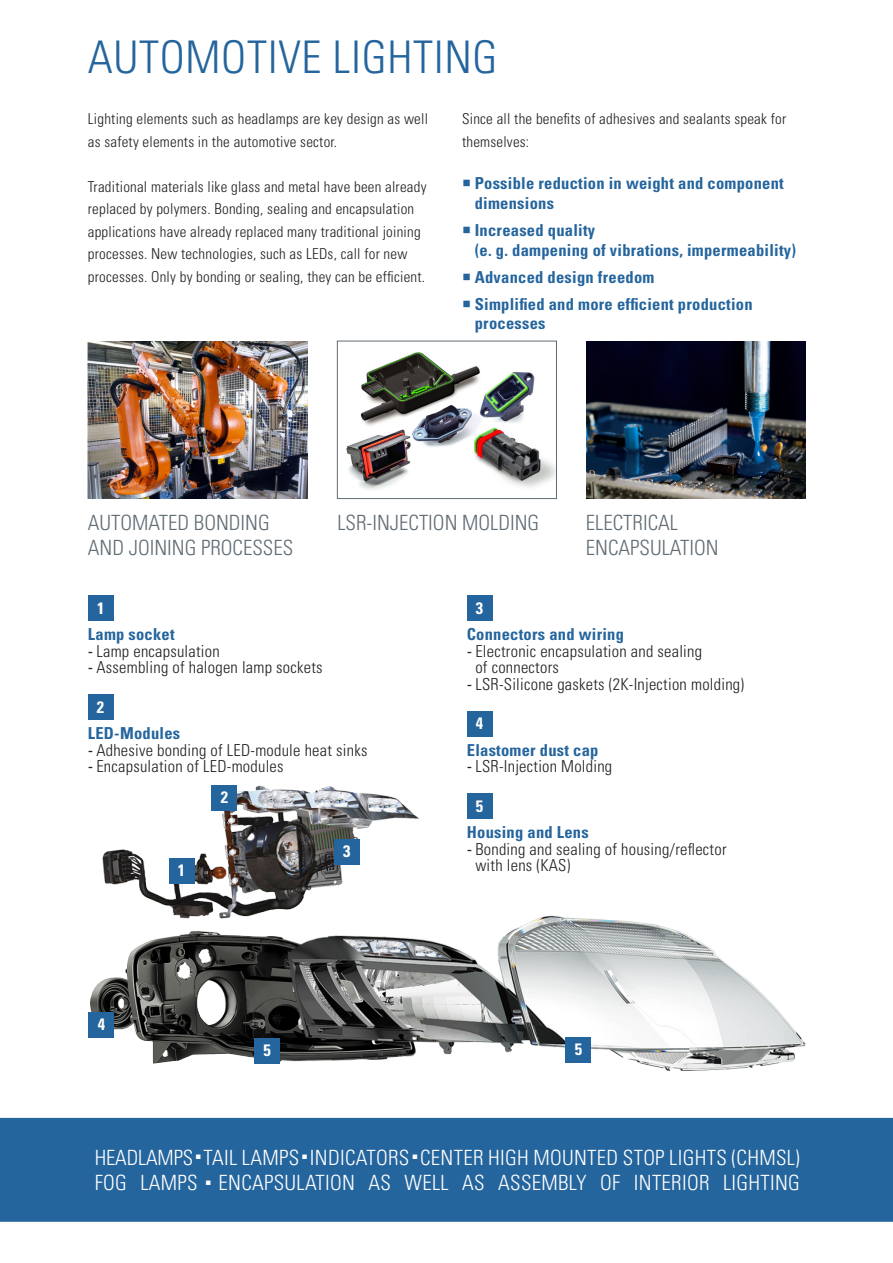
<style>
.page{position:relative;width:893px;height:1263px;background:#fff}
.page>*{position:absolute;margin:0;border:0;box-sizing:border-box;transform-origin:0 0}
.t1{font:300 condensed 45px "Univers LT Std";letter-spacing:.015em;color:#25659d}
.RT_Bullet{font:300 condensed 21px/25.2px "Univers LT Std";letter-spacing:.015em;color:#fff}
.t2{font:300 condensed 21px/25.2px "Univers LT Std";color:#616c74}
.t3{font:300 condensed 16.5px/16.5px "Univers LT Std";letter-spacing:.015em;color:#231f20}
.Beschreibungen_Headl{font:700 condensed 16.5px/19.8px "Univers LT Std";letter-spacing:.015em;color:#25659d}
.t4{font:700 condensed 16.5px "Univers LT Std";color:#fff}
.Fließtext{font:300 condensed 15px/22.5px "Univers LT Std";letter-spacing:.015em;color:#231f20}
.Liste{font:300 condensed 15px/22.5px "Univers LT Std";letter-spacing:.015em;color:#231f20}
.s1{font-weight:400}
</style>
<div class="page">
<div style="left:467px;top:793px;width:25px;height:26px;background:#25659d"></div>
<img style="left:102px;top:785px;width:317px;height:128px">
<img style="left:88px;top:913px;width:717px;height:158px">
<div style="left:334px;top:839px;width:26px;height:25px;background:#25659d"></div>
<div style="left:89px;top:1012px;width:25px;height:26px;background:#25659d"></div>
<div style="left:254px;top:1038px;width:26px;height:25px;background:#25659d"></div>
<div style="left:566px;top:1037px;width:25px;height:25px;background:#25659d"></div>
<div style="left:212px;top:785px;width:25px;height:26px;background:#25659d"></div>
<div style="left:169px;top:858px;width:25px;height:26px;background:#25659d"></div>
<div style="left:88px;top:596px;width:25px;height:25px;background:#25659d"></div>
<div style="left:88px;top:695px;width:25px;height:25px;background:#25659d"></div>
<div style="left:467px;top:596px;width:25px;height:25px;background:#25659d"></div>
<div style="left:467px;top:711px;width:25px;height:26px;background:#25659d"></div>
<img style="left:586px;top:341px;width:219px;height:158px">
<img style="left:88px;top:341px;width:219px;height:158px">
<img style="left:340px;top:352px;width:215px;height:138px">
<div style="left:337px;top:341px;width:220px;height:158px;border:1px solid #616c74"></div>
<div style="left:0;top:1118px;width:893px;height:104px;background:#25659d"></div>
<p class="t1" style="left:88px;top:30px;width:411px">AUTOMOTIVE LIGHTING</p>
<p class="Fließtext" style="left:88px;top:108px;width:342px">Lighting elements such as headlamps are key design as well as safety elements in the automotive sector.</p>
<p class="Fließtext" style="left:88px;top:175px;width:340px">Traditional materials like glass and metal have been already replaced by polymers. Bonding, sealing and encapsulation applications have already replaced many traditional joining processes. New technologies, such as LEDs, call for new processes. Only by bonding or sealing, they can be efficient.</p>
<p class="Liste" style="left:462px;top:108px;width:326px">Since all the benefits of adhesives and sealants speak for themselves:</p>
<p class="Beschreibungen_Headl" style="left:475px;top:173px;width:310px">Possible reduction in weight and component dimensions</p>
<p class="Beschreibungen_Headl" style="left:475px;top:220px;width:323px">Increased quality<br>(e. g. dampening of vibrations, impermeability)</p>
<p class="Beschreibungen_Headl" style="left:475px;top:267px;width:181px">Advanced design freedom</p>
<p class="Beschreibungen_Headl" style="left:475px;top:294px;width:279px">Simplified and more efficient production processes</p>
<p class="t2" style="left:88px;top:510px;width:207px">AUTOMATED BONDING<br>AND JOINING PROCESSES</p>
<p class="t2" style="left:586px;top:510px;width:134px">ELECTRICAL<br>ENCAPSULATION</p>
<p class="t2" style="left:337px;top:510px;width:203px">LSR-INJECTION MOLDING</p>
<p class="t4" style="left:97px;top:598px;width:9px">1</p>
<p class="Beschreibungen_Headl" style="left:88px;top:624px;width:88px">Lamp socket</p>
<p class="t3" style="left:88px;top:643px;width:133px"><span class="s1">-</span> Lamp encapsulation</p>
<p class="t3" style="left:88px;top:659px;width:236px"><span class="s1">-</span> Assembling of halogen lamp sockets</p>
<p class="t4" style="left:97px;top:696px;width:9px">2</p>
<p class="Beschreibungen_Headl" style="left:88px;top:723px;width:94px">LED-Modules</p>
<p class="t3" style="left:88px;top:742px;width:281px"><span class="s1">-</span> Adhesive bonding of LED-module heat sinks</p>
<p class="t3" style="left:88px;top:758px;width:197px"><span class="s1">-</span> Encapsulation of LED-modules</p>
<p class="t4" style="left:98px;top:1014px;width:9px">4</p>
<p class="t4" style="left:178px;top:860px;width:9px">1</p>
<p class="t4" style="left:221px;top:787px;width:9px">2</p>
<p class="t4" style="left:343px;top:841px;width:9px">3</p>
<p class="t4" style="left:476px;top:598px;width:9px">3</p>
<p class="Beschreibungen_Headl" style="left:467px;top:624px;width:159px">Connectors and wiring</p>
<p class="t3" style="left:475px;top:643px;width:228px;text-indent:-9px"><span class="s1">-</span> Electronic encapsulation and sealing of connectors</p>
<p class="t3" style="left:467px;top:676px;width:279px"><span class="s1">-</span> LSR-Silicone gaskets (2K-Injection molding)</p>
<p class="t4" style="left:476px;top:713px;width:9px">4</p>
<p class="Beschreibungen_Headl" style="left:467px;top:740px;width:133px">Elastomer dust cap</p>
<p class="t3" style="left:467px;top:758px;width:147px"><span class="s1">-</span> LSR-Injection Molding</p>
<p class="t4" style="left:476px;top:795px;width:9px">5</p>
<p class="Beschreibungen_Headl" style="left:467px;top:822px;width:123px">Housing and Lens</p>
<p class="t3" style="left:475px;top:841px;width:253px;text-indent:-9px"><span class="s1">-</span> Bonding and sealing of housing/reflector with lens (KAS)</p>
<p class="t4" style="left:263px;top:1040px;width:9px">5</p>
<p class="t4" style="left:575px;top:1039px;width:9px">5</p>
<p class="RT_Bullet" style="left:95px;top:1145px;width:707px">HEADLAMPS <sup>■</sup> TAIL LAMPS <sup>■</sup> INDICATORS <sup>■</sup> CENTER HIGH MOUNTED STOP LIGHTS (CHMSL)<br>FOG LAMPS <sup>■</sup> ENCAPSULATION AS WELL AS ASSEMBLY OF INTERIOR LIGHTING</p>
</div>
